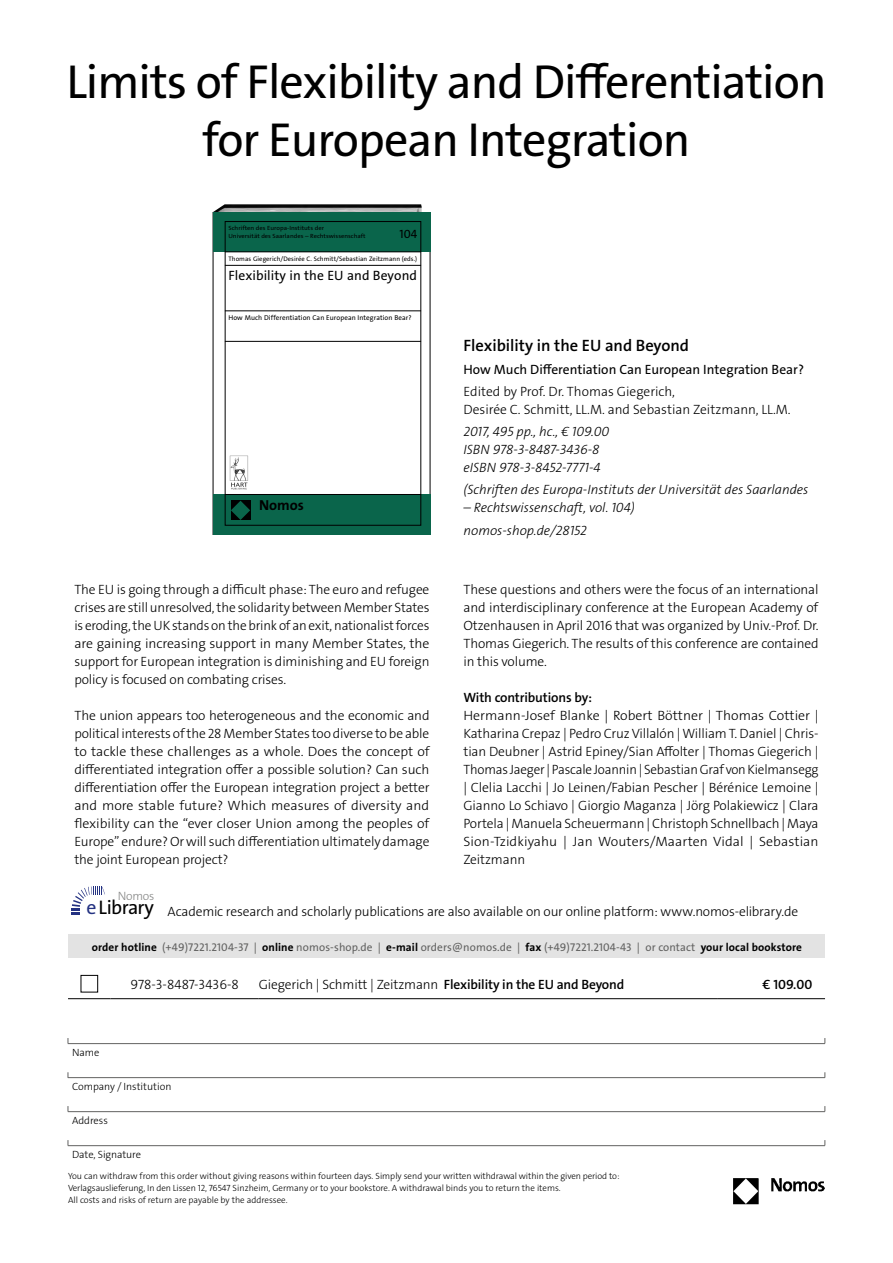
<style>
.page{position:relative;width:893px;height:1263px;background:#fff}
.page>*{position:absolute;margin:0;border:0;box-sizing:border-box;transform-origin:0 0}
.t1{font:48px/57.6px "The Sans Os F";letter-spacing:-.02em;color:#000;text-align:center}
.t2{font:19.8px "The Sans Os F";letter-spacing:-.03em;color:#000}
.t3{font:600 16.5px "The Sans Os F";color:#000}
.t4{font:700 14.55px "The Sans Os F";color:#000}
.t5{font:300 13.5px/18px "The Sans Os F";letter-spacing:-.01em;color:#000;text-align:justify}
.t6{font:italic 300 13.5px/18px "The Sans Os F";color:#000}
.t7{font:13.5px "The Sans Os F";color:#000}
.t8{font:600 13.5px "The Sans Os F";letter-spacing:-.01em;color:#000}
.t9{font:300 12.15px "The Sans Os F";letter-spacing:-.02em;color:#868786}
.t10{font:12px "The Sans Os F";color:#000}
.t11{font:11.25px "The Sans Os F";letter-spacing:.01em;color:#626261}
.t12{font:300 10.5px "The Sans Os F";letter-spacing:-.01em;color:#000}
.t13{font:300 9px/12px "The Sans Os F";color:#000}
.t14{font:7.05px "The Sans Os F";letter-spacing:.01em;color:#000}
.t15{font:6.45px "The Sans Os F";letter-spacing:.01em;color:#000}
.t16{font:6px/7.9px "The Sans Os F";color:#000;scale:1.09 1}
.s1{color:#243282}
.s2{font-weight:700;color:#000}
.s3{font-weight:600}
</style>
<div class="page">
<hr style="left:68px;top:1043px;width:757px;height:1px;background:#626261">
<hr style="left:68px;top:1077px;width:757px;height:1px;background:#626261">
<hr style="left:68px;top:1111px;width:757px;height:1px;background:#626261">
<hr style="left:68px;top:1145px;width:757px;height:1px;background:#626261">
<img style="left:733px;top:1178px;width:92px;height:26px">
<img style="left:213px;top:204px;width:209px;height:8px">
<div style="left:213px;top:212px;width:217px;height:40px;background:#0a654b"></div>
<div style="left:213px;top:494px;width:217px;height:41px;background:#0a654b"></div>
<div style="left:225px;top:221px;width:196px;height:304px;border:1px solid #000"></div>
<hr style="left:225px;top:252px;width:196px;height:1px;background:#000">
<hr style="left:225px;top:265px;width:196px;height:1px;background:#000">
<hr style="left:225px;top:311px;width:196px;height:1px;background:#000">
<hr style="left:225px;top:341px;width:196px;height:1px;background:#000">
<hr style="left:225px;top:494px;width:196px;height:1px;background:#000">
<div style="left:231px;top:500px;width:19px;height:20px;background:#000"></div>
<svg style="left:231px;top:501px;width:19px;height:19px"></svg>
<img style="left:229px;top:455px;width:20px;height:34px">
<hr style="left:68px;top:998px;width:43px;height:1px;background:#000">
<hr style="left:111px;top:998px;width:148px;height:1px;background:#000">
<hr style="left:259px;top:998px;width:459px;height:1px;background:#000">
<hr style="left:718px;top:998px;width:107px;height:1px;background:#000">
<div style="left:81px;top:975px;width:17px;height:17px;border:1px solid #000"></div>
<div style="left:68px;top:934px;width:757px;height:24px;background:#e3e3e3"></div>
<svg style="left:72px;top:886px;width:33px;height:28px"></svg>
<h1 class="t1" style="left:66px;top:54px;width:762px">Limits of Flexibility and Differentiation for European Integration</h1>
<p class="t16" style="left:228px;top:224px;width:127px">Schriften des Europa-Instituts der<br>Universität des Saarlandes – Rechtswissenschaft</p>
<p class="t10" style="left:399px;top:226px;width:19px">104</p>
<p class="t15" style="left:228px;top:254px;width:190px">Thomas Giegerich/Desirée C. Schmitt/Sebastian Zeitzmann (eds.)</p>
<p class="t7" style="left:228px;top:266px;width:190px">Flexibility in the EU and Beyond</p>
<p class="t14" style="left:228px;top:313px;width:185px">How Much Differentiation Can European Integration Bear?</p>
<p class="t4" style="left:259px;top:496px;width:46px">Nomos</p>
<p class="t5" style="left:74px;top:581px;width:357px">The EU is going through a difficult phase: The euro and refugee crises are still unresolved, the solidarity between Member States is eroding, the UK stands on the brink of an exit, nationalist forces are gaining increasing support in many Member States, the support for European integration is diminishing and EU foreign policy is focused on combating crises.</p>
<p class="t5" style="left:74px;top:707px;width:357px">The union appears too heterogeneous and the economic and political interests of the 28 Member States too diverse to be able to tackle these challenges as a whole. Does the concept of differentiated integration offer a possible solution? Can such differentiation offer the European integration project a better and more stable future? Which measures of diversity and flexibility can the “ever closer Union among the peoples of Europe” endure? Or will such differentiation ultimately damage the joint European project?</p>
<p class="t3" style="left:463px;top:335px;width:227px">Flexibility in the EU and Beyond</p>
<p class="t7" style="left:463px;top:360px;width:342px">How Much Differentiation Can European Integration Bear?</p>
<p class="t5" style="left:463px;top:382px;width:329px">Edited by Prof. Dr. Thomas Giegerich,<br>Desirée C. Schmitt, LL.M. and Sebastian Zeitzmann, LL.M.</p>
<p class="t6" style="left:463px;top:423px;width:147px">2017, 495 pp., hc., € 109.00<br>ISBN 978-3-8487-3436-8 eISBN 978-3-8452-7771-4</p>
<p class="t6" style="left:463px;top:481px;width:346px">(Schriften des Europa-Instituts der Universität des Saarlandes</p>
<p class="t6" style="left:463px;top:497px;width:173px;line-height:22.2px">– Rechtswissenschaft, vol. 104) nomos-shop.de/28152</p>
<p class="t5" style="left:463px;top:581px;width:357px">These questions and others were the focus of an international and interdisciplinary conference at the European Academy of Otzenhausen in April 2016 that was organized by Univ.-Prof. Dr.<br>Thomas Giegerich. The results of this conference are contained in this volume.</p>
<p class="t8" style="left:463px;top:689px;width:130px">With contributions by:</p>
<p class="t5" style="left:463px;top:707px;width:357px">Hermann-Josef Blanke | Robert Böttner | Thomas Cottier | Katharina Crepaz | Pedro Cruz Villalón | William T. Daniel | Chris&shy;tian Deubner | Astrid Epiney/Sian Affolter | Thomas Giegerich | Thomas Jaeger | Pascale Joannin | Sebastian Graf von Kielmansegg | Clelia Lacchi | Jo Leinen/Fabian Pescher | Bérénice Lemoine | Gianno Lo Schiavo | Giorgio Maganza | Jörg Polakiewicz | Clara Portela | Manuela Scheuermann | Christoph Schnellbach | Maya Sion-Tzidkiyahu | Jan Wouters/Maarten Vidal | Sebastian Zeitzmann</p>
<p class="t9" style="left:118px;top:888px;width:38px">Nomos</p>
<h2 class="t2" style="left:87px;top:895px;width:69px"><span class="s1">e</span>Library</h2>
<p class="t5" style="left:168px;top:903px;width:632px">Academic research and scholarly publications are also available on our online platform: www.nomos-elibrary.de</p>
<p class="t11" style="left:92px;top:940px;width:712px"><span class="s2">order hotline</span> (+49)7221.2104-37 | <span class="s2">online</span> nomos-shop.de | <span class="s2">e-mail</span> orders@nomos.de | <span class="s2">fax</span> (+49)7221.2104-43 | or contact <span class="s2">your local bookstore</span></p>
<p class="t5" style="left:130px;top:975px;width:110px">978-3-8487-3436-8</p>
<p class="t5" style="left:259px;top:975px;width:367px">Giegerich | Schmitt | Zeitzmann <span class="s3">Flexibility in the EU and Beyond</span></p>
<p class="t8" style="left:762px;top:975px;width:51px">€ 109.00</p>
<p class="t12" style="left:72px;top:1045px;width:29px">Name</p>
<p class="t12" style="left:72px;top:1079px;width:101px">Company / Institution</p>
<p class="t12" style="left:72px;top:1113px;width:37px">Address</p>
<p class="t12" style="left:72px;top:1147px;width:71px">Date, Signature</p>
<p class="t13" style="left:68px;top:1170px;width:553px">You can withdraw from this order without giving reasons within fourteen days. Simply send your written withdrawal within the given period to:<br>Verlagsauslieferung, In den Lissen 12, 76547 Sinzheim, Germany or to your bookstore. A withdrawal binds you to return the items.<br>All costs and risks of return are payable by the addressee.</p>
</div>
